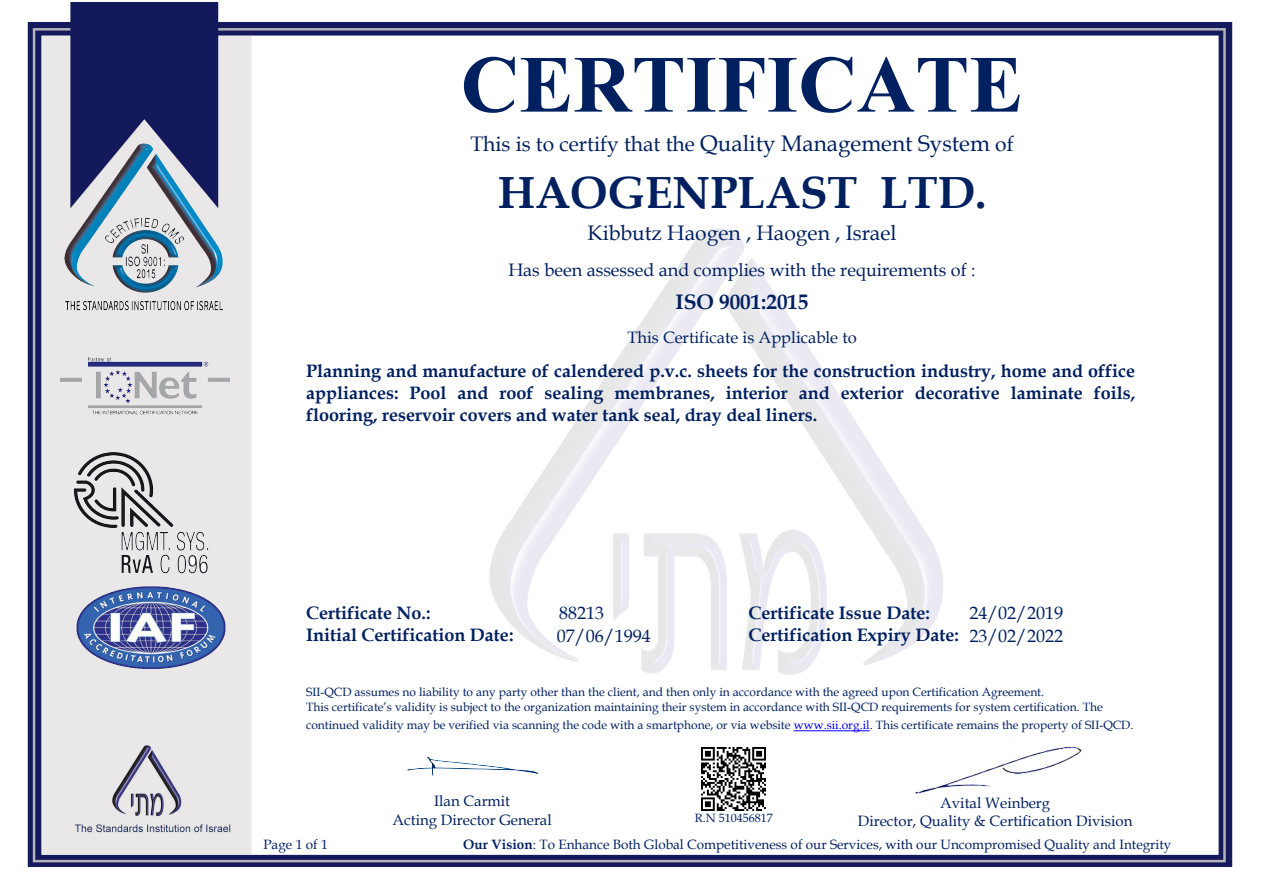
<style>
.page{position:relative;width:1263px;height:893px;background:#fff}
.page>*{position:absolute;margin:0;border:0;box-sizing:border-box;transform-origin:0 0}
.t1{font:700 81px "Times New Roman";color:#002060}
.t2{font:700 45px "Book Antiqua";color:#002060}
.t3{font:21px "Book Antiqua";color:#002060}
.t4{font:700 21px "Book Antiqua";color:#002060}
.t5{font:700 18px/21.8px "Book Antiqua";color:#002060;text-align:justify}
.t6{font:18px "Book Antiqua";color:#002060}
.t7{font:16.5px "Book Antiqua";color:#002060}
.t8{font:15px/18.6px "Book Antiqua";color:#002060;text-align:center}
.t9{font:13.5px "Book Antiqua";color:#002060}
.t10{font:12px/14.9px "Book Antiqua";color:#002060}
.s1{font-size:22.5px}
.s2{font-weight:400}
.s3{color:#00f}
.s4{font-weight:700}
</style>
<div class="page">
<img style="left:27px;top:2px;width:1206px;height:865px">
<hr style="left:794px;top:730px;width:76px;height:1px;background:#00f">
<img style="left:395px;top:744px;width:154px;height:48px">
<img style="left:702px;top:747px;width:64px;height:64px">
<img style="left:906px;top:742px;width:178px;height:51px">
<img style="left:51px;top:353px;width:189px;height:64px">
<img style="left:64px;top:140px;width:160px;height:173px">
<img style="left:72px;top:447px;width:141px;height:133px">
<img style="left:72px;top:583px;width:158px;height:90px">
<h1 class="t1" style="left:461px;top:26px;width:564px">CERTIFICATE</h1>
<h3 class="t3" style="left:470px;top:129px;width:545px">This is to certify that the <span class="s1">Quality Management System</span> of</h3>
<h2 class="t2" style="left:498px;top:162px;width:490px">HAOGENPLAST LTD.</h2>
<h3 class="t3" style="left:587px;top:219px;width:311px">Kibbutz Haogen , Haogen , Israel</h3>
<h3 class="t6" style="left:508px;top:258px;width:469px">Has been assessed and complies with the requirements of :</h3>
<h3 class="t4" style="left:675px;top:287px;width:134px">ISO 9001:2015</h3>
<h3 class="t7" style="left:627px;top:326px;width:231px">This Certificate is Applicable to</h3>
<p class="t5" style="left:306px;top:360px;width:831px">Planning and manufacture of calendered p.v.c. sheets for the construction industry, home and office appliances: Pool and roof sealing membranes, interior and exterior decorative laminate foils, flooring, reservoir covers and water tank seal, dray deal liners.</p>
<h3 class="t5" style="left:306px;top:602px;width:126px">Certificate No.:</h3>
<h3 class="t6" style="left:559px;top:601px;width:46px">88213</h3>
<h3 class="t5" style="left:748px;top:602px;width:183px">Certificate Issue Date:</h3>
<h3 class="t6" style="left:969px;top:601px;width:95px">24/02/2019</h3>
<h3 class="t5" style="left:306px;top:624px;width:209px">Initial Certification Date:</h3>
<h3 class="t6" style="left:557px;top:623px;width:95px">07/06/1994</h3>
<h3 class="t5" style="left:748px;top:624px;width:316px">Certification Expiry Date: <span class="s2">23/02/2022</span></h3>
<p class="t10" style="left:306px;top:685px;width:798px">SII-QCD assumes no liability to any party other than the client, and then only in accordance with the agreed upon Certification Agreement.<br>This certificate’s validity is subject to the organization maintaining their system in accordance with SII-QCD requirements for system certification. The</p>
<p class="t10" style="left:306px;top:717px;width:829px">continued validity may be verified via scanning the code with a smartphone, or via website <span class="s3">www.sii.org.il</span>. This certificate remains the property of SII-QCD.</p>
<p class="t8" style="left:392px;top:792px;width:161px">Ilan Carmit<br>Acting Director General</p>
<p class="t10" style="left:695px;top:811px;width:79px">R.N 510456817</p>
<p class="t8" style="left:858px;top:793px;width:276px">Avital Weinberg<br>Director, Quality &amp; Certification Division</p>
<p class="t9" style="left:263px;top:835px;width:66px">Page 1 of 1</p>
<p class="t9" style="left:463px;top:835px;width:710px"><span class="s4">Our Vision</span>: To Enhance Both Global Competitiveness of our Services, with our Uncompromised Quality and Integrity</p>
</div>
